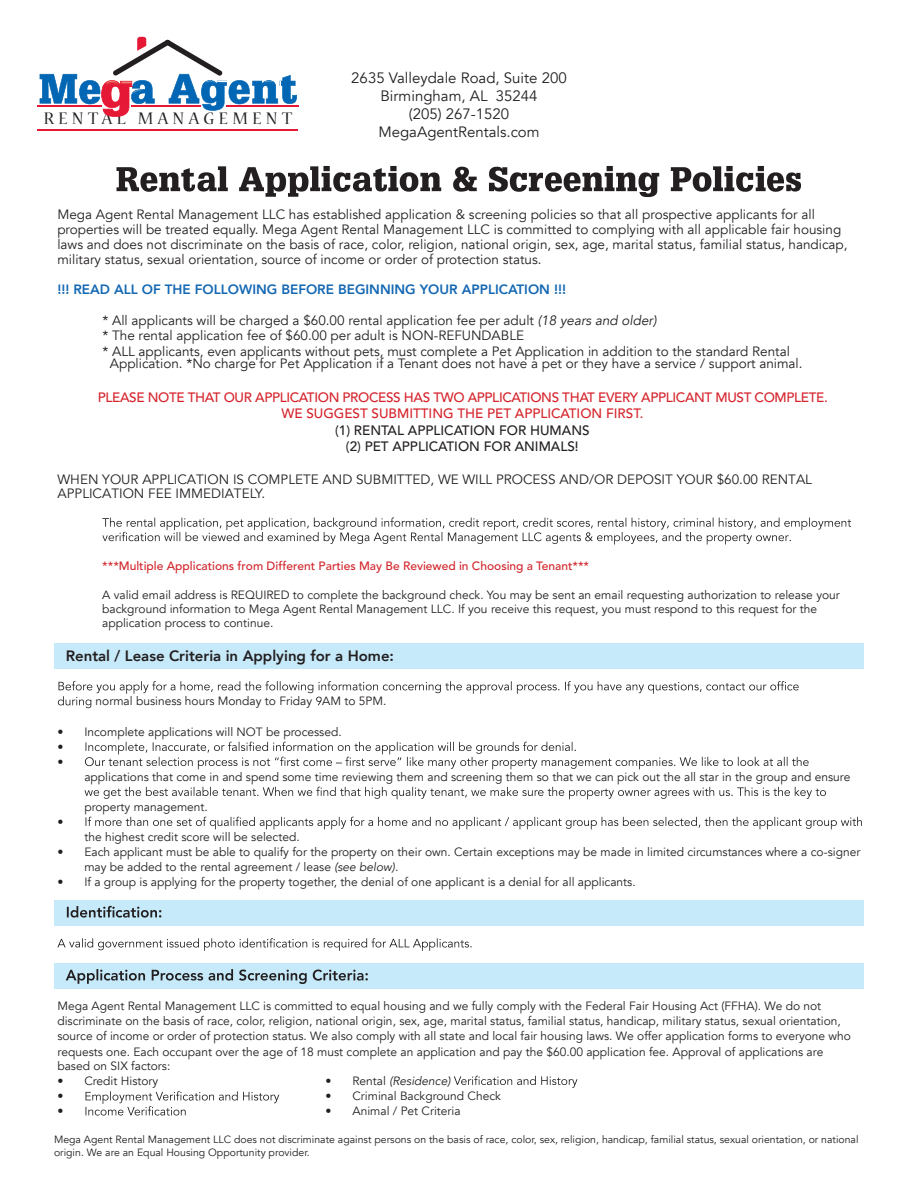
<style>
.page{position:relative;width:918px;height:1188px;background:#fff}
.page>*{position:absolute;margin:0;border:0;box-sizing:border-box;transform-origin:0 0}
.t1{font:18.6px "Nueva Std";letter-spacing:.25em;color:#231f20}
.t2{font:15px/18px "Avenir";color:#231f20;text-align:center}
.t3{font:800 15px "Avenir";color:#231f20}
.t4{font:13.5px/15px "Avenir";color:#231f20}
.t5{font:500 13.5px/16.5px "Avenir";letter-spacing:-.025em;color:#d5232b;text-align:center}
.t6{font:800 13.5px "Avenir";color:#1468b3}
.t7{font:500 13.5px/16.5px "Avenir";color:#231f20;text-align:center}
.t8{font:12px/15px "Avenir";color:#231f20}
.t9{font:500 12px "Avenir";color:#d1232a}
.t10{font:italic 12px "Avenir";color:#231f20}
.t11{font:10.5px/12.6px "Avenir";color:#231f20}
.s1{font-style:italic}
.s2{font-style:normal}
</style>
<div class="page">
<div style="left:54px;top:963px;width:809px;height:26px;background:#c6eafa"></div>
<div style="left:55px;top:901px;width:809px;height:25px;background:#c6eafa"></div>
<div style="left:54px;top:643px;width:810px;height:26px;background:#c6eafa"></div>
<svg style="left:102px;top:517px;width:749px;height:28px"></svg>
<svg style="left:58px;top:681px;width:741px;height:27px"></svg>
<svg style="left:85px;top:742px;width:724px;height:27px"></svg>
<svg style="left:85px;top:787px;width:741px;height:12px"></svg>
<svg style="left:86px;top:817px;width:776px;height:12px"></svg>
<svg style="left:67px;top:906px;width:94px;height:12px"></svg>
<svg style="left:57px;top:938px;width:415px;height:13px"></svg>
<svg style="left:66px;top:969px;width:302px;height:15px"></svg>
<svg style="left:86px;top:1091px;width:193px;height:25px"></svg>
<hr style="left:38px;top:105px;width:64px;height:2px;background:#e51836">
<hr style="left:38px;top:129px;width:260px;height:1px;background:#e51836">
<hr style="left:226px;top:105px;width:72px;height:2px;background:#e51836">
<svg style="left:40px;top:37px;width:257px;height:80px"></svg>
<svg style="left:117px;top:166px;width:684px;height:31px"></svg>
<svg style="left:454px;top:1076px;width:123px;height:12px"></svg>
<h1 class="t1" style="left:44px;top:110px;width:250px">RENTAL MANAGEMENT</h1>
<p class="t2" style="left:351px;top:69px;width:217px">2635 Valleydale Road, Suite 200<br>Birmingham, AL 35244<br>(205) 267-1520<br>MegaAgentRentals.com</p>
<p class="t4" style="left:57px;top:207px;width:792px">Mega Agent Rental Management LLC has established application &amp; screening policies so that all prospective applicants for all properties will be treated equally. Mega Agent Rental Management LLC is committed to complying with all applicable fair housing laws and does not discriminate on the basis of race, color, religion, national origin, sex, age, marital status, familial status, handicap, military status, sexual orientation, source of income or order of protection status.</p>
<p class="t6" style="left:57px;top:277px;width:510px">!!! READ ALL OF THE FOLLOWING BEFORE BEGINNING YOUR APPLICATION !!!</p>
<p class="t4" style="left:102px;top:313px;width:689px;line-height:15.6px">* All applicants will be charged a $60.00 rental application fee per adult <span class="s1">(18 years and older)<br></span>* The rental application fee of $60.00 per adult is NON-REFUNDABLE<br>* ALL applicants, even applicants without pets, must complete a Pet Application in addition to the standard Rental</p>
<p class="t4" style="left:110px;top:356px;width:694px">Application. *No charge for Pet Application if a Tenant does not have a pet or they have a service / support animal.</p>
<p class="t5" style="left:98px;top:389px;width:732px">PLEASE NOTE THAT OUR APPLICATION PROCESS HAS TWO APPLICATIONS THAT EVERY APPLICANT MUST COMPLETE.<br>WE SUGGEST SUBMITTING THE PET APPLICATION FIRST.</p>
<p class="t7" style="left:335px;top:422px;width:256px">(1) RENTAL APPLICATION FOR HUMANS (2) PET APPLICATION FOR ANIMALS!</p>
<p class="t4" style="left:58px;top:472px;width:756px;line-height:13.8px">WHEN YOUR APPLICATION IS COMPLETE AND SUBMITTED, WE WILL PROCESS AND/OR DEPOSIT YOUR $60.00 RENTAL<br>APPLICATION FEE IMMEDIATELY.</p>
<p class="t9" style="left:102px;top:557px;width:489px">***Multiple Applications from Different Parties May Be Reviewed in Choosing a Tenant***</p>
<p class="t8" style="left:102px;top:588px;width:739px;line-height:14.4px">A valid email address is REQUIRED to complete the background check. You may be sent an email requesting authorization to release your background information to Mega Agent Rental Management LLC. If you receive this request, you must respond to this request for the application process to continue.</p>
<p class="t3" style="left:66px;top:642px;width:330px">Rental / Lease Criteria in Applying for a Home:</p>
<p class="t8" style="left:96px;top:694px;width:292px">normal business hours Monday to Friday AM to 5PM.</p>
<p class="t8" style="left:57px;top:724px;width:286px">• Incomplete applications will NOT be processed. •<br>•</p>
<p class="t8" style="left:84px;top:769px;width:768px">applications that come in and spend some time reviewing them and screening them so that we can pick out the all star in the group and ensure</p>
<p class="t8" style="left:84px;top:799px;width:125px">property management.</p>
<p class="t8" style="left:57px;top:814px;width:7px">•</p>
<p class="t8" style="left:84px;top:829px;width:217px">the highest credit score will be selected.</p>
<p class="t8" style="left:84px;top:844px;width:777px;text-indent:-27px">• Each applicant must be able to qualify for the property on their own. Certain exceptions may be made in limited circumstances where a co-signer may be added to the rental agreement / lease <span class="s1">(see below)</span>.</p>
<p class="t8" style="left:57px;top:874px;width:580px">• If a group is applying for the property together, the denial of one applicant is a denial for all applicants.</p>
<p class="t8" style="left:57px;top:998px;width:795px">Mega Agent Rental Management LLC is committed to equal housing and we fully comply with the Federal Fair Housing Act (FFHA). We do not discriminate on the basis of race, color, religion, national origin, sex, age, marital status, familial status, handicap, military status, sexual orientation, source of income or order of protection status. We also comply with all state and local fair housing laws. We offer application forms to everyone who requests one. Each occupant over the age of 18 must complete an application and pay the $60.00 application fee. Approval of applications are</p>
<p class="t8" style="left:57px;top:1058px;width:114px">based on SIX factors:</p>
<p class="t8" style="left:57px;top:1074px;width:102px">• Credit History •<br>•</p>
<p class="t10" style="left:326px;top:1074px;width:127px"><span class="s2">• Rental</span> (Residence)</p>
<p class="t8" style="left:326px;top:1088px;width:177px">• Criminal Background Check</p>
<p class="t8" style="left:326px;top:1103px;width:137px">• Animal / Pet Criteria</p>
<p class="t11" style="left:54px;top:1133px;width:806px">Mega Agent Rental Management LLC does not discriminate against persons on the basis of race, color, sex, religion, handicap, familial status, sexual orientation, or national origin. We are an Equal Housing Opportunity provider.</p>
</div>
